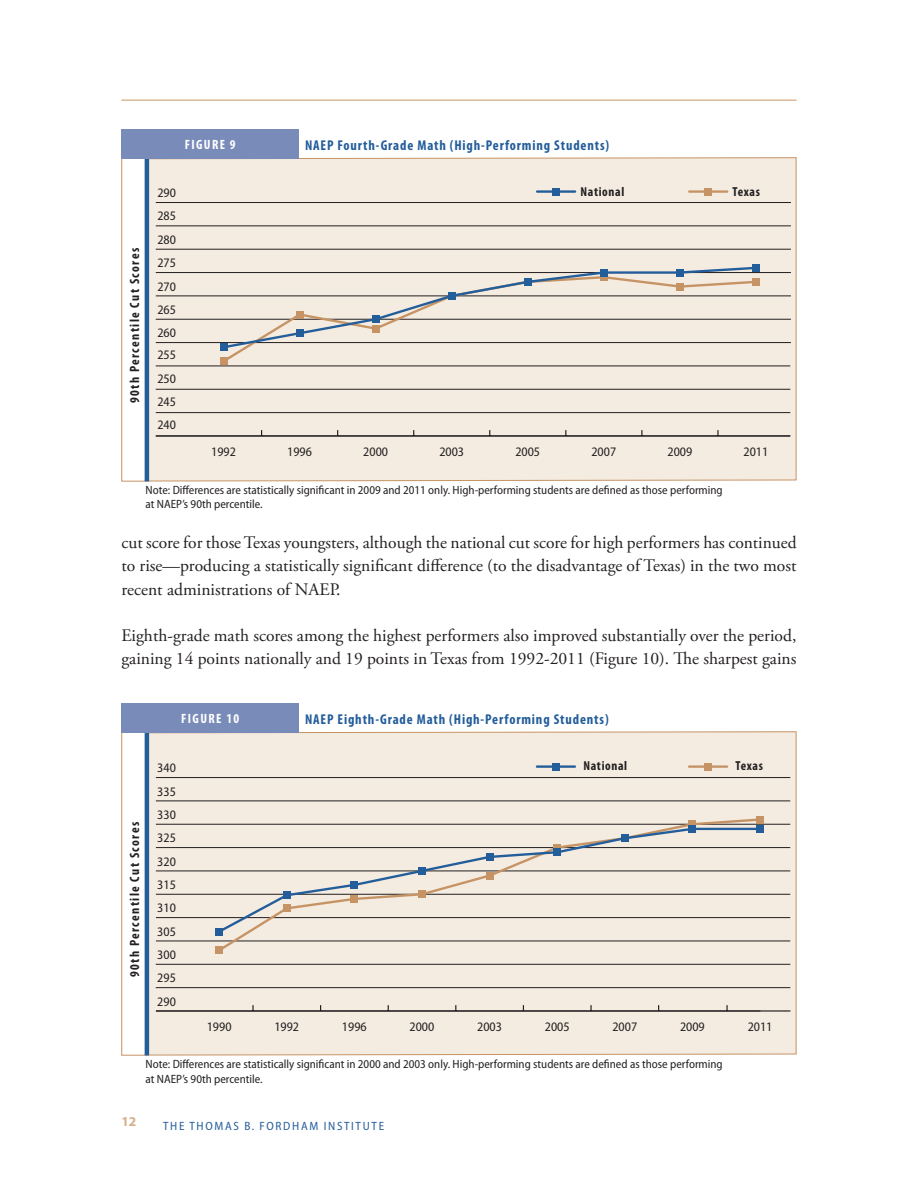
<style>
.page{position:relative;width:918px;height:1188px;background:#fff}
.page>*{position:absolute;margin:0;border:0;box-sizing:border-box;transform-origin:0 0}
.t1{font:17.55px/23.2px "Adobe Garamond Pro";color:#231f20;text-align:justify}
.t2{font:700 condensed 14.25px "Myriad Pro";letter-spacing:.06em;color:#235d9a}
.t3{font:700 condensed 13.5px "Myriad Pro";letter-spacing:.1em;color:#231f20}
.t4{font:700 condensed 13.5px "Myriad Pro";letter-spacing:.1em;color:#fff}
.t5{font:700 13.5px "Myriad Pro";color:#d4af8b}
.t6{font:semi-condensed 13.05px "Myriad Pro";color:#231f20}
.t7{font:700 condensed 13.05px "Myriad Pro";letter-spacing:.05em;color:#231f20}
.t8{font:semi-condensed 12px/14.4px "Myriad Pro";color:#231f20}
.t9{font:semi-condensed 12px "Myriad Pro";letter-spacing:.14em;color:#235d9a}
</style>
<div class="page">
<hr style="left:122px;top:100px;width:674px;height:1px;background:#c69365">
<div style="left:147px;top:157px;width:650px;height:325px;background:#f4ece1"></div>
<hr style="left:145px;top:154px;width:4px;height:327px;background:#235d9a">
<hr style="left:156px;top:435px;width:634px;height:2px;background:#231f20">
<hr style="left:156px;top:412px;width:634px;height:1px;background:#231f20">
<hr style="left:156px;top:389px;width:634px;height:1px;background:#231f20">
<hr style="left:156px;top:366px;width:634px;height:1px;background:#231f20">
<hr style="left:156px;top:342px;width:635px;height:1px;background:#231f20">
<hr style="left:156px;top:319px;width:635px;height:1px;background:#231f20">
<hr style="left:156px;top:296px;width:635px;height:1px;background:#231f20">
<hr style="left:156px;top:272px;width:635px;height:1px;background:#231f20">
<hr style="left:156px;top:249px;width:635px;height:1px;background:#231f20">
<hr style="left:156px;top:226px;width:635px;height:1px;background:#231f20">
<hr style="left:156px;top:202px;width:635px;height:1px;background:#231f20">
<div style="left:220px;top:189px;width:538px;height:176px;background:#f4ece1"></div>
<svg style="left:221px;top:189px;width:537px;height:161px;background:#e7e0d6"></svg>
<div style="left:705px;top:188px;width:7px;height:7px;background:#c69365"></div>
<div style="left:220px;top:358px;width:7px;height:7px;background:#c69365"></div>
<div style="left:296px;top:311px;width:7px;height:7px;background:#c69365"></div>
<div style="left:372px;top:325px;width:7px;height:7px;background:#c69365"></div>
<svg style="left:600px;top:276px;width:7px;height:5px"></svg>
<div style="left:676px;top:283px;width:7px;height:7px;background:#c69365"></div>
<div style="left:752px;top:278px;width:8px;height:7px;background:#c69365"></div>
<div style="left:553px;top:188px;width:7px;height:7px;background:#235d9a"></div>
<div style="left:220px;top:344px;width:7px;height:7px;background:#235d9a"></div>
<div style="left:296px;top:330px;width:7px;height:7px;background:#235d9a"></div>
<div style="left:372px;top:316px;width:7px;height:7px;background:#235d9a"></div>
<div style="left:448px;top:292px;width:7px;height:7px;background:#235d9a"></div>
<div style="left:524px;top:278px;width:7px;height:7px;background:#235d9a"></div>
<div style="left:600px;top:269px;width:7px;height:7px;background:#235d9a"></div>
<div style="left:676px;top:269px;width:7px;height:7px;background:#235d9a"></div>
<div style="left:752px;top:264px;width:8px;height:7px;background:#235d9a"></div>
<div style="left:122px;top:130px;width:177px;height:29px;background:#798bb9"></div>
<div style="left:147px;top:731px;width:650px;height:325px;background:#f4ece1"></div>
<hr style="left:145px;top:728px;width:4px;height:327px;background:#235d9a">
<hr style="left:156px;top:1010px;width:634px;height:2px;background:#231f20">
<hr style="left:156px;top:987px;width:634px;height:1px;background:#231f20">
<hr style="left:156px;top:964px;width:634px;height:1px;background:#231f20">
<hr style="left:156px;top:941px;width:634px;height:1px;background:#231f20">
<hr style="left:156px;top:917px;width:634px;height:1px;background:#231f20">
<hr style="left:156px;top:894px;width:634px;height:1px;background:#231f20">
<hr style="left:156px;top:871px;width:634px;height:1px;background:#231f20">
<hr style="left:156px;top:847px;width:634px;height:1px;background:#231f20">
<hr style="left:156px;top:824px;width:634px;height:1px;background:#231f20">
<hr style="left:156px;top:801px;width:634px;height:1px;background:#231f20">
<hr style="left:156px;top:777px;width:634px;height:1px;background:#231f20">
<svg style="left:216px;top:764px;width:547px;height:190px;background:#e8e0d6"></svg>
<svg style="left:216px;top:764px;width:546px;height:171px;background:#e8e0d6"></svg>
<div style="left:705px;top:763px;width:7px;height:7px;background:#c69365"></div>
<div style="left:216px;top:947px;width:7px;height:7px;background:#c69365"></div>
<div style="left:283px;top:905px;width:7px;height:7px;background:#c69365"></div>
<div style="left:351px;top:895px;width:7px;height:7px;background:#c69365"></div>
<div style="left:418px;top:891px;width:8px;height:7px;background:#c69365"></div>
<div style="left:486px;top:872px;width:7px;height:7px;background:#c69365"></div>
<svg style="left:554px;top:844px;width:7px;height:5px"></svg>
<div style="left:689px;top:821px;width:7px;height:7px;background:#c69365"></div>
<div style="left:757px;top:816px;width:7px;height:7px;background:#c69365"></div>
<div style="left:552px;top:763px;width:7px;height:7px;background:#235d9a"></div>
<div style="left:216px;top:928px;width:7px;height:7px;background:#235d9a"></div>
<div style="left:283px;top:892px;width:7px;height:7px;background:#235d9a"></div>
<div style="left:351px;top:881px;width:7px;height:7px;background:#235d9a"></div>
<div style="left:418px;top:867px;width:8px;height:7px;background:#235d9a"></div>
<div style="left:486px;top:853px;width:7px;height:7px;background:#235d9a"></div>
<div style="left:554px;top:849px;width:7px;height:7px;background:#235d9a"></div>
<div style="left:621px;top:835px;width:7px;height:7px;background:#235d9a"></div>
<div style="left:689px;top:825px;width:7px;height:7px;background:#235d9a"></div>
<div style="left:757px;top:825px;width:7px;height:7px;background:#235d9a"></div>
<div style="left:122px;top:704px;width:177px;height:29px;background:#798bb9"></div>
<p class="t4" style="left:185px;top:137px;width:52px">FIGURE 9</p>
<p class="t2" style="left:305px;top:137px;width:306px">NAEP Fourth-Grade Math (High-Performing Students)</p>
<p class="t6" style="left:157px;top:186px;width:20px">290</p>
<p class="t7" style="left:581px;top:184px;width:45px">National</p>
<p class="t7" style="left:733px;top:184px;width:29px">Texas</p>
<p class="t6" style="left:157px;top:209px;width:20px">285</p>
<p class="t3" style="left:127px;top:403px;width:156px;rotate:-90deg">90th Percentile Cut Scores</p>
<p class="t6" style="left:157px;top:232px;width:20px">280</p>
<p class="t6" style="left:157px;top:256px;width:20px">275</p>
<p class="t6" style="left:157px;top:279px;width:20px">270</p>
<p class="t6" style="left:157px;top:302px;width:20px">265</p>
<p class="t6" style="left:157px;top:326px;width:20px">260</p>
<p class="t6" style="left:157px;top:348px;width:20px">255</p>
<p class="t6" style="left:157px;top:371px;width:20px">250</p>
<p class="t6" style="left:157px;top:395px;width:20px">245</p>
<p class="t6" style="left:157px;top:418px;width:20px">240</p>
<p class="t6" style="left:211px;top:445px;width:26px">1992</p>
<p class="t6" style="left:287px;top:445px;width:26px">1996</p>
<p class="t6" style="left:363px;top:445px;width:26px">2000</p>
<p class="t6" style="left:439px;top:445px;width:26px">2003</p>
<p class="t6" style="left:515px;top:445px;width:26px">2005</p>
<p class="t6" style="left:591px;top:445px;width:26px">2007</p>
<p class="t6" style="left:668px;top:445px;width:26px">2009</p>
<p class="t6" style="left:744px;top:445px;width:26px">2011</p>
<p class="t8" style="left:146px;top:483px;width:579px">Note: Differences are statistically significant in 2009 and 2011 only. High-performing students are defined as those performing at NAEP’s 90th percentile.</p>
<p class="t1" style="left:122px;top:532px;width:677px">cut score for those Texas youngsters, although the national cut score for high performers has continued to rise—producing a statistically significant difference (to the disadvantage of Texas) in the two most recent administrations of NAEP.</p>
<p class="t1" style="left:122px;top:625px;width:676px">Eighth-grade math scores among the highest performers also improved substantially over the period, gaining 14 points nationally and 19 points in Texas from 1992-2011 (Figure 10). The sharpest gains</p>
<p class="t4" style="left:181px;top:711px;width:59px">FIGURE 10</p>
<p class="t2" style="left:305px;top:711px;width:305px">NAEP Eighth-Grade Math (High-Performing Students)</p>
<p class="t6" style="left:157px;top:761px;width:20px">340</p>
<p class="t7" style="left:583px;top:758px;width:45px">National</p>
<p class="t7" style="left:736px;top:758px;width:29px">Texas</p>
<p class="t6" style="left:157px;top:784px;width:20px">335</p>
<p class="t3" style="left:127px;top:977px;width:156px;rotate:-90deg">90th Percentile Cut Scores</p>
<p class="t6" style="left:157px;top:807px;width:20px">330</p>
<p class="t6" style="left:157px;top:831px;width:20px">325</p>
<p class="t6" style="left:157px;top:854px;width:20px">320</p>
<p class="t6" style="left:157px;top:877px;width:20px">315</p>
<p class="t6" style="left:157px;top:901px;width:20px">310</p>
<p class="t6" style="left:157px;top:924px;width:20px">305</p>
<p class="t6" style="left:157px;top:948px;width:20px">300</p>
<p class="t6" style="left:157px;top:971px;width:20px">295</p>
<p class="t6" style="left:157px;top:994px;width:20px">290</p>
<p class="t6" style="left:207px;top:1020px;width:26px">1990</p>
<p class="t6" style="left:274px;top:1020px;width:26px">1992</p>
<p class="t6" style="left:342px;top:1020px;width:26px">1996</p>
<p class="t6" style="left:410px;top:1020px;width:26px">2000</p>
<p class="t6" style="left:477px;top:1020px;width:26px">2003</p>
<p class="t6" style="left:545px;top:1020px;width:26px">2005</p>
<p class="t6" style="left:612px;top:1020px;width:26px">2007</p>
<p class="t6" style="left:680px;top:1020px;width:26px">2009</p>
<p class="t6" style="left:748px;top:1020px;width:26px">2011</p>
<p class="t8" style="left:146px;top:1057px;width:579px">Note: Differences are statistically significant in 2000 and 2003 only. High-performing students are defined as those performing at NAEP’s 90th percentile.</p>
<p class="t5" style="left:122px;top:1114px;width:16px">12</p>
<p class="t9" style="left:163px;top:1120px;width:61px">The Thomas</p>
<p class="t9" style="left:244px;top:1120px;width:41px">B. Fordham</p>
<p class="t9" style="left:324px;top:1120px;width:12px">Instit</p>
<p class="t9" style="left:363px;top:1120px;width:16px">ute</p>
</div>
